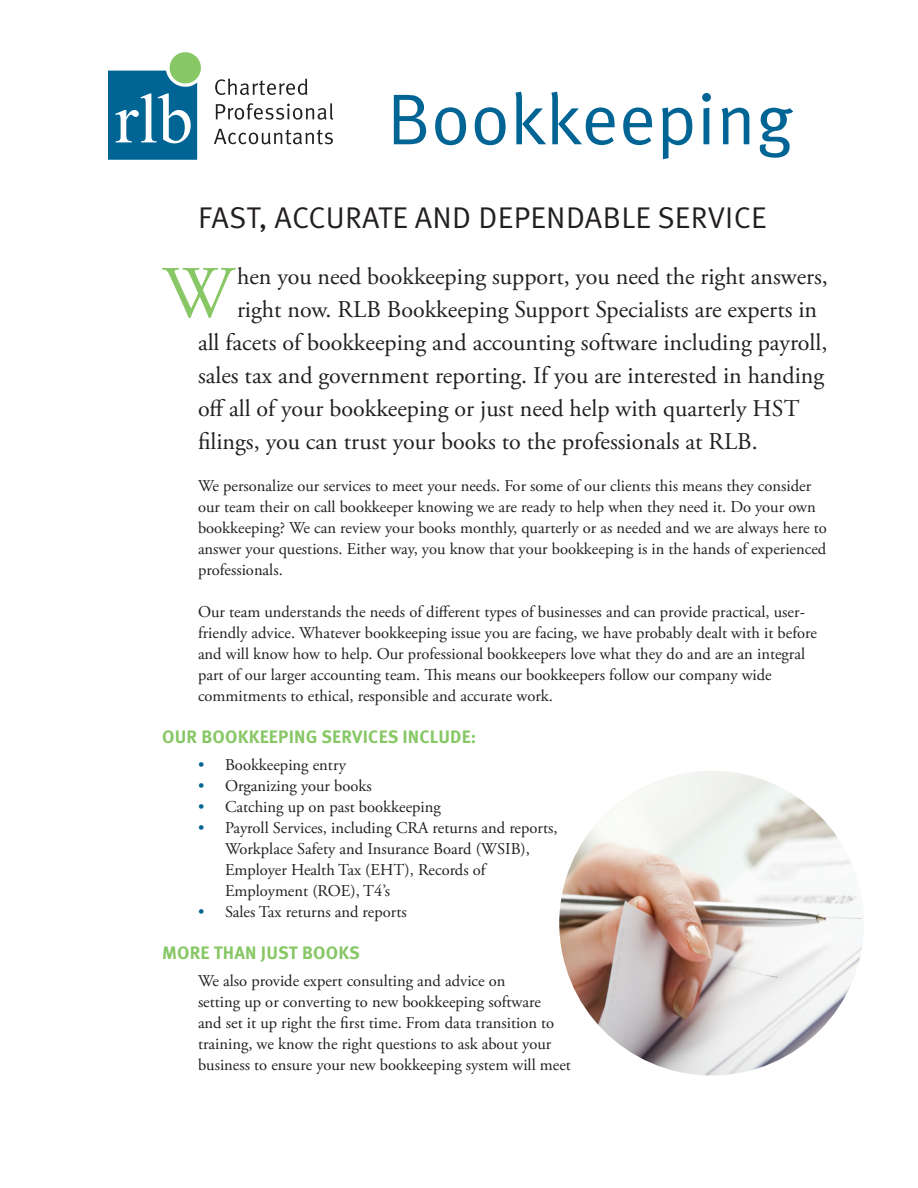
<style>
.page{position:relative;width:918px;height:1188px;background:#fff}
.page>*{position:absolute;margin:0;border:0;box-sizing:border-box;transform-origin:0 0}
.copy5_lead_dc{font:73.8px "Adobe Garamond Pro";color:#87c765}
.head1b_new_main{font:72px "Meta OT Norm";color:#006494}
.head4_deck{font:30px "Meta OT Norm";letter-spacing:.01em;color:#231f20}
.copy5_lead_dc-2{font:24px "Adobe Garamond Pro";color:#231f20}
.head2{font:700 18px "Meta OT";letter-spacing:.01em;color:#87c765}
.copy2_indent{font:16.5px/21px "Adobe Garamond Pro";color:#231f20}
.s1{color:#006494}
</style>
<div class="page">
<img style="left:559px;top:771px;width:305px;height:304px;border-radius:152px">
<svg style="left:108px;top:70px;width:89px;height:90px;background:#2b7ea5"></svg>
<div style="left:170px;top:52px;width:31px;height:31px;background:#87c765;border-radius:50%"></div>
<svg style="left:214px;top:129px;width:119px;height:15px"></svg>
<svg style="left:216px;top:103px;width:117px;height:17px"></svg>
<svg style="left:215px;top:79px;width:92px;height:16px"></svg>
<p class="head1b_new_main" style="left:387px;top:76px;width:408px">Bookkeeping</p>
<p class="head4_deck" style="left:198px;top:200px;width:570px">FAST, ACCURATE AND DEPENDABLE SERVICE</p>
<p class="copy5_lead_dc" style="left:163px;top:249px;width:72px">W</p>
<p class="copy5_lead_dc-2" style="left:237px;top:262px;width:592px">hen you need bookkeeping support, you need the right answers,</p>
<p class="copy5_lead_dc-2" style="left:237px;top:295px;width:582px">right now. RLB Bookkeeping Support Specialists are experts in</p>
<p class="copy5_lead_dc-2" style="left:198px;top:328px;width:631px">all facets of bookkeeping and accounting software including payroll,</p>
<p class="copy5_lead_dc-2" style="left:198px;top:361px;width:628px">sales tax and government reporting. If you are interested in handing</p>
<p class="copy5_lead_dc-2" style="left:198px;top:394px;width:603px">off all of your bookkeeping or just need help with quarterly HST</p>
<p class="copy5_lead_dc-2" style="left:198px;top:427px;width:561px">filings, you can trust your books to the professionals at RLB.</p>
<p class="copy2_indent" style="left:198px;top:476px;width:630px">We personalize our services to meet your needs. For some of our clients this means they consider our team their on call bookkeeper knowing we are ready to help when they need it. Do your own bookkeeping? We can review your books monthly, quarterly or as needed and we are always here to answer your questions. Either way, you know that your bookkeeping is in the hands of experienced professionals.</p>
<p class="copy2_indent" style="left:198px;top:602px;width:621px">Our team understands the needs of different types of businesses and can provide practical, user&shy;friendly advice. Whatever bookkeeping issue you are facing, we have probably dealt with it before and will know how to help. Our professional bookkeepers love what they do and are an integral part of our larger accounting team. This means our bookkeepers follow our company wide commitments to ethical, responsible and accurate work.</p>
<p class="head2" style="left:162px;top:725px;width:316px">OUR BOOKKEEPING SERVICES INCLUDE:</p>
<p class="copy2_indent" style="left:198px;top:755px;width:150px"><span class="s1">•</span> Bookkeeping entry</p>
<p class="copy2_indent" style="left:198px;top:776px;width:175px"><span class="s1">•</span> Organizing your books</p>
<p class="copy2_indent" style="left:198px;top:797px;width:244px"><span class="s1">•</span> Catching up on past bookkeeping</p>
<p class="copy2_indent" style="left:225px;top:818px;width:334px;text-indent:-27px"><span class="s1">•</span> Payroll Services, including CRA returns and reports, Workplace Safety and Insurance Board (WSIB), Employer Health Tax (EHT), Records of Employment (ROE), T4’s</p>
<p class="copy2_indent" style="left:198px;top:902px;width:210px"><span class="s1">•</span> Sales Tax returns and reports</p>
<p class="head2" style="left:162px;top:941px;width:199px">MORE THAN JUST BOOKS</p>
<p class="copy2_indent" style="left:198px;top:971px;width:375px">We also provide expert consulting and advice on<br>setting up or converting to new bookkeeping software<br>and set it up right the first time. From data transition to training, we know the right questions to ask about your business to ensure your new bookkeeping system will meet</p>
</div>
